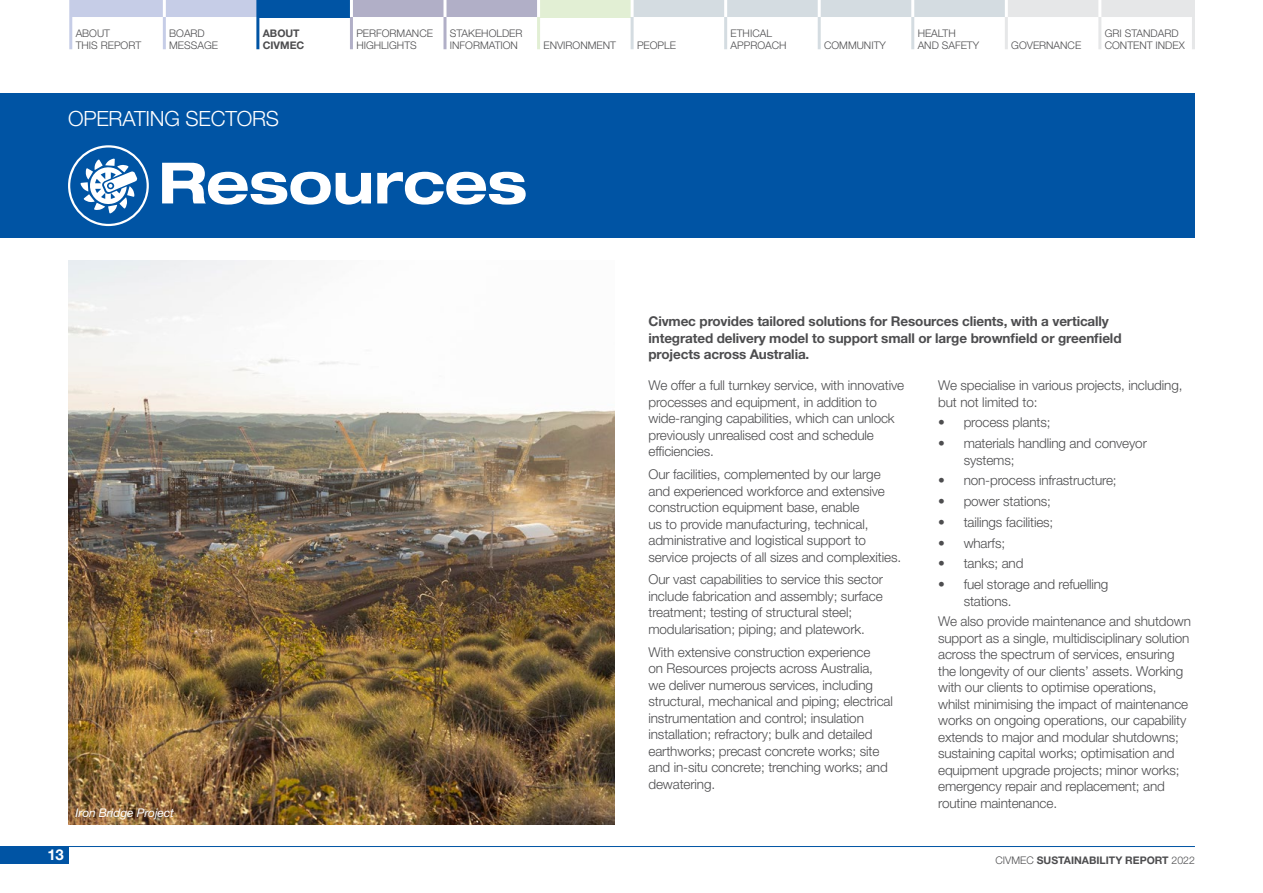
<style>
.page{position:relative;width:1263px;height:893px;background:#fff}
.page>*{position:absolute;margin:0;border:0;box-sizing:border-box;transform-origin:0 0}
.t1{font:700 expanded 57px "Helvetica Neue LT Std";letter-spacing:-.01em;color:#fff}
.t2{font:300 21px "Helvetica Neue LT Std";letter-spacing:-.01em;color:#fff}
.t3{font:700 15px "Helvetica Neue LT Std";color:#fff}
.t4{font:300 13.5px/16.5px "Helvetica Neue LT Std";letter-spacing:-.01em;color:#4d4d4f}
.t5{font:700 13.5px/16.5px "Helvetica Neue LT Std";letter-spacing:-.01em;color:#4d4d4f}
.t6{font:italic 12px "Helvetica Neue LT Std";letter-spacing:-.01em;color:#fff}
.t7{font:300 10.5px/12px "Helvetica Neue LT Std";color:#4d4d4f}
.t8{font:700 10.5px/12px "Helvetica Neue LT Std";color:#4d4d4f}
.s1{font-weight:300}
</style>
<div class="page">
<div style="left:0;top:846px;width:68px;height:17px;background:#0054a4"></div>
<hr style="left:0;top:846px;width:1195px;height:1px;background:#0054a4">
<div style="left:72px;top:0;width:184px;height:17px;background:#c6cde7"></div>
<div style="left:258px;top:0;width:93px;height:17px;background:#0054a4"></div>
<div style="left:353px;top:0;width:184px;height:17px;background:#b1afc7"></div>
<div style="left:538px;top:0;width:94px;height:17px;background:#e2efd4"></div>
<svg style="left:634px;top:0;width:558px;height:17px"></svg>
<hr style="left:350px;top:0;width:3px;height:17px;background:#fff">
<hr style="left:443px;top:0;width:3px;height:17px;background:#fff">
<hr style="left:537px;top:0;width:3px;height:17px;background:#fff">
<hr style="left:631px;top:0;width:3px;height:17px;background:#fff">
<hr style="left:724px;top:0;width:3px;height:17px;background:#fff">
<hr style="left:818px;top:0;width:3px;height:17px;background:#fff">
<hr style="left:911px;top:0;width:3px;height:17px;background:#fff">
<hr style="left:1005px;top:0;width:3px;height:17px;background:#fff">
<hr style="left:1098px;top:0;width:3px;height:17px;background:#fff">
<hr style="left:350px;top:17px;width:3px;height:32px;background:#b1afc7">
<hr style="left:443px;top:17px;width:3px;height:32px;background:#b1afc7">
<hr style="left:537px;top:17px;width:3px;height:32px;background:#e2efd4">
<hr style="left:1192px;top:0;width:3px;height:17px;background:#e6e7e8">
<hr style="left:1192px;top:17px;width:3px;height:32px;background:#e6e7e8">
<hr style="left:163px;top:0;width:3px;height:17px;background:#fff">
<hr style="left:163px;top:17px;width:3px;height:32px;background:#c6cde7">
<hr style="left:69px;top:0;width:3px;height:17px;background:#c6cde7">
<hr style="left:69px;top:17px;width:3px;height:32px;background:#c6cde7">
<hr style="left:631px;top:17px;width:3px;height:32px;background:#d4dce1">
<hr style="left:724px;top:17px;width:3px;height:32px;background:#d4dce1">
<hr style="left:818px;top:17px;width:3px;height:32px;background:#d4dce1">
<hr style="left:911px;top:17px;width:3px;height:32px;background:#d4dce1">
<hr style="left:256px;top:0;width:3px;height:17px;background:#0054a4">
<hr style="left:256px;top:17px;width:3px;height:32px;background:#0054a4">
<hr style="left:1005px;top:17px;width:3px;height:32px;background:#e6e7e8">
<hr style="left:1098px;top:17px;width:3px;height:32px;background:#e6e7e8">
<img style="left:68px;top:260px;width:546px;height:565px">
<div style="left:0;top:94px;width:1195px;height:144px;background:#0054a4"></div>
<svg style="left:68px;top:145px;width:81px;height:81px"></svg>
<p class="t7" style="left:76px;top:27px;width:67px">ABOUT<br>THIS REPORT</p>
<p class="t7" style="left:169px;top:27px;width:50px">BOARD<br>MESSAGE</p>
<p class="t8" style="left:263px;top:27px;width:43px">ABOUT<br>CIVMEC</p>
<p class="t7" style="left:356px;top:27px;width:78px">PERFORMANCE<br>HIGHLIGHTS</p>
<p class="t7" style="left:450px;top:27px;width:74px">STAKEHOLDER<br>INFORMATION</p>
<p class="t7" style="left:543px;top:39px;width:74px">ENVIRONMENT</p>
<p class="t7" style="left:637px;top:39px;width:41px">PEOPLE</p>
<h2 class="t2" style="left:68px;top:105px;width:213px">OPERATING SECTORS</h2>
<h1 class="t1" style="left:158px;top:147px;width:371px">Resources</h1>
<p class="t7" style="left:730px;top:27px;width:58px">ETHICAL<br>APPROACH</p>
<p class="t7" style="left:824px;top:39px;width:63px">COMMUNITY</p>
<p class="t7" style="left:918px;top:27px;width:63px">HEALTH<br>AND SAFETY</p>
<p class="t7" style="left:1011px;top:39px;width:72px">GOVERNANCE</p>
<p class="t7" style="left:1105px;top:27px;width:81px">GRI STANDARD<br>CONTENT INDEX</p>
<p class="t3" style="left:48px;top:845px;width:18px">13</p>
<p class="t6" style="left:75px;top:805px;width:100px">Iron Bridge Project</p>
<p class="t5" style="left:648px;top:313px;width:475px">Civmec provides tailored solutions for Resources clients, with a vertically integrated delivery model to support small or large brownfield or greenfield projects across Australia.</p>
<p class="t4" style="left:648px;top:377px;width:257px">We offer a full turnkey service, with innovative processes and equipment, in addition to wide-ranging capabilities, which can unlock previously unrealised cost and schedule efficiencies.</p>
<p class="t4" style="left:648px;top:466px;width:254px">Our facilities, complemented by our large and experienced workforce and extensive construction equipment base, enable<br>us to provide manufacturing, technical, administrative and logistical support to service projects of all sizes and complexities.</p>
<p class="t4" style="left:648px;top:571px;width:236px">Our vast capabilities to service this sector include fabrication and assembly; surface treatment; testing of structural steel; modularisation; piping; and platework.</p>
<p class="t4" style="left:648px;top:643px;width:246px">With extensive construction experience<br>on Resources projects across Australia, we deliver numerous services, including structural, mechanical and piping; electrical instrumentation and control; insulation installation; refractory; bulk and detailed earthworks; precast concrete works; site and in-situ concrete; trenching works; and dewatering.</p>
<p class="t4" style="left:938px;top:377px;width:246px">We specialise in various projects, including, but not limited to:</p>
<p class="t4" style="left:938px;top:414px;width:114px">• process plants;</p>
<p class="t4" style="left:964px;top:435px;width:185px;text-indent:-26px">• materials handling and conveyor systems;</p>
<p class="t4" style="left:938px;top:472px;width:180px">• non-process infrastructure;</p>
<p class="t4" style="left:938px;top:493px;width:114px">• power stations;</p>
<p class="t4" style="left:938px;top:514px;width:117px">• tailings facilities;</p>
<p class="t4" style="left:938px;top:534px;width:68px">• wharfs;</p>
<p class="t4" style="left:938px;top:555px;width:87px">• tanks; and</p>
<p class="t4" style="left:964px;top:576px;width:146px;text-indent:-26px">• fuel storage and refuelling stations.</p>
<p class="t4" style="left:938px;top:613px;width:254px">We also provide maintenance and shutdown support as a single, multidisciplinary solution across the spectrum of services, ensuring the longevity of our clients’ assets. Working with our clients to optimise operations, whilst minimising the impact of maintenance works on ongoing operations, our capability extends to major and modular shutdowns; sustaining capital works; optimisation and equipment upgrade projects; minor works; emergency repair and replacement; and routine maintenance.</p>
<p class="t8" style="left:995px;top:854px;width:201px"><span class="s1">CIVMEC</span> SUSTAINABILITY REPORT <span class="s1">2022</span></p>
</div>
